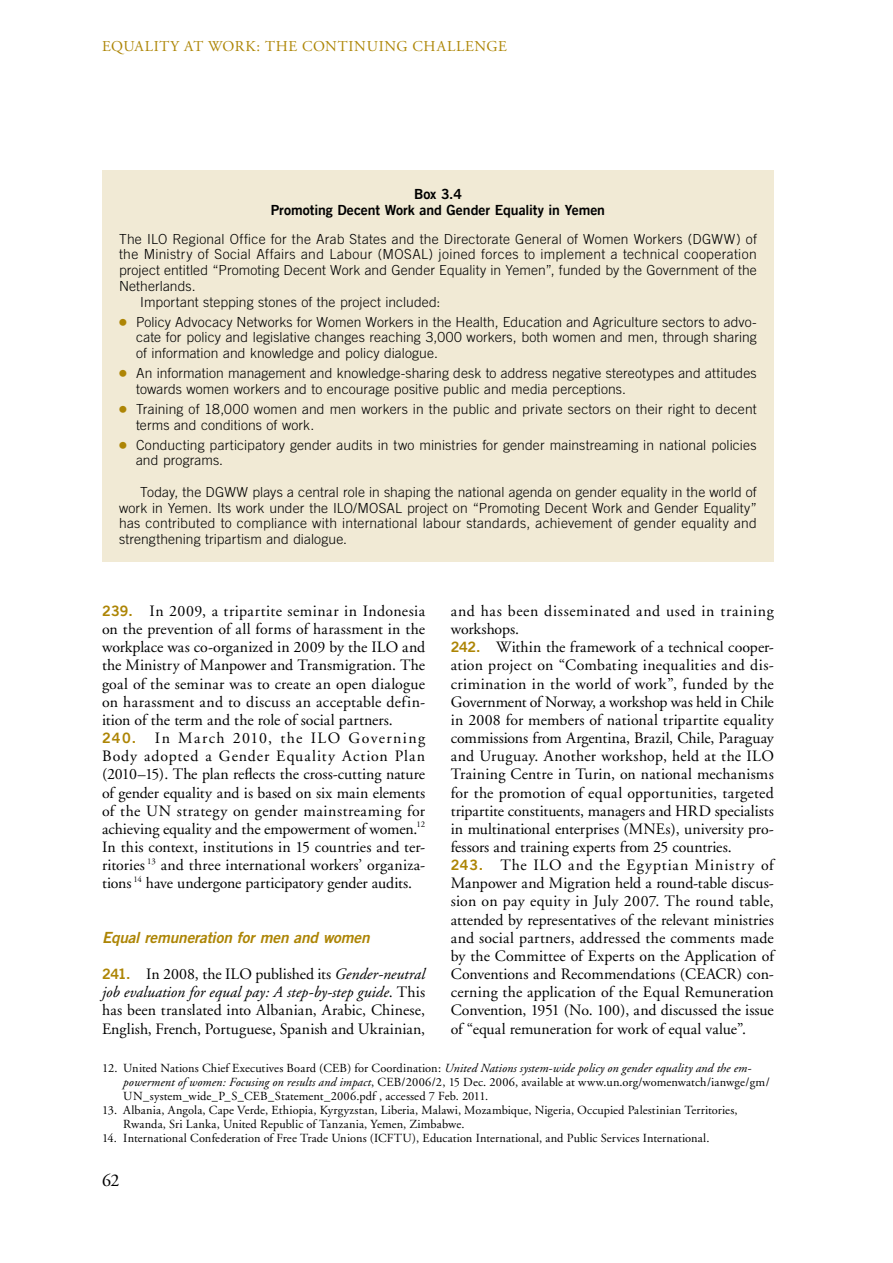
<style>
.page{position:relative;width:893px;height:1263px;background:#fff}
.page>*{position:absolute;margin:0;border:0;box-sizing:border-box;transform-origin:0 0}
.t1{font:18px "Adobe Garamond";color:#000}
.t2{font:15.9px/18.1px "Adobe Garamond";letter-spacing:.005em;color:#000}
.t3{font:15.3px "Trade Gothic LT Com Bd 2 Obl";letter-spacing:-.01em;color:#ad8505}
.t4{font:15px "Adobe Garamond";color:#ad8505}
.t5{font:14.1px/15.8px "Trade Gothic LT Com Bd 2";letter-spacing:-.005em;color:#000;text-align:center}
.t6{font:300 13.8px/15.8px "Trade Gothic LT Com";letter-spacing:.01em;color:#000}
.t7{font:12.3px/14px "Adobe Garamond";letter-spacing:.01em;color:#000}
.s1{font-family:"Universal Newswith Comm Pi";font-weight:400;color:#ad8505}
.s2{font-family:"Trade Gothic LT Com Bd 2";font-size:14.4px;color:#ad8505}
.s3{font-style:italic}
</style>
<div class="page">
<div style="left:102px;top:170px;width:672px;height:391px;background:#f1ead5"></div>
<p class="t4" style="left:102px;top:38px;width:32px">Equalit</p>
<p class="t4" style="left:171px;top:38px;width:51px">y at wor</p>
<p class="t4" style="left:245px;top:38px;width:69px">k: The continuing</p>
<p class="t4" style="left:413px;top:38px;width:12px">challenge</p>
<p class="t5" style="left:271px;top:186px;width:336px">Box 3.4<br>Promoting Decent Work and Gender Equality in Yemen</p>
<p class="t6" style="left:119px;top:231px;width:639px">The ILO Regional Office for the Arab States and the Directorate General of Women Workers (DGWW) of</p>
<p class="t6" style="left:119px;top:246px;width:639px">the Ministry of Social Affairs and Labour (MOSAL) joined forces to implement a technical cooperation</p>
<p class="t6" style="left:119px;top:262px;width:639px">project entitled “Promoting Decent Work and Gender Equality in Yemen”, funded by the Government of the</p>
<p class="t6" style="left:119px;top:278px;width:78px">Netherlands.</p>
<p class="t6" style="left:140px;top:294px;width:302px">Important stepping stones of the project included:</p>
<p class="t6" style="left:136px;top:314px;width:622px;text-align:justify;text-indent:-17px"><span class="s1">c</span> Policy Advocacy Networks for Women Workers in the Health, Education and Agriculture sectors to advo&shy;cate for policy and legislative changes reaching 3,000 workers, both women and men, through sharing of information and knowledge and policy dialogue.</p>
<p class="t6" style="left:136px;top:365px;width:622px;text-indent:-17px"><span class="s1">c</span> An information management and knowledge-sharing desk to address negative stereotypes and attitudes towards women workers and to encourage positive public and media perceptions.</p>
<p class="t6" style="left:136px;top:401px;width:622px;text-indent:-17px"><span class="s1">c</span> Training of 18,000 women and men workers in the public and private sectors on their right to decent terms and conditions of work.</p>
<p class="t6" style="left:136px;top:437px;width:622px;text-indent:-17px"><span class="s1">c</span> Conducting participatory gender audits in two ministries for gender mainstreaming in national policies and programs.</p>
<p class="t6" style="left:119px;top:484px;width:639px;text-align:justify;text-indent:21px">Today, the DGWW plays a central role in shaping the national agenda on gender equality in the world of work in Yemen. Its work under the ILO/MOSAL project on “Promoting Decent Work and Gender Equality” has contributed to compliance with international labour standards, achievement of gender equality and strengthening tripartism and dialogue.</p>
<p class="t2" style="left:102px;top:602px;width:325px"><span class="s2">239.</span> In 2009, a tripartite seminar in Indonesia on the prevention of all forms of harassment in the workplace was co-organized in 2009 by the ILO and the Ministry of Manpower and Transmigration. The goal of the seminar was to create an open dialogue on harassment and to discuss an acceptable defin&shy;ition of the term and the role of social partners.<br><span class="s2">240.</span> In March 2010, the ILO Governing Body adopted a Gender Equality Action Plan (2010–15). The plan reflects the cross-cutting nature of gender equality and is based on six main elements of the UN strategy on gender mainstreaming for achieving equality and the empowerment of women.<sup>12<br></sup>In this context, institutions in 15 countries and ter&shy;ritories <sup>13</sup> and three international workers’ organiza&shy;tions <sup>14</sup> have undergone participatory gender audits.</p>
<p class="t3" style="left:102px;top:928px;width:269px">Equal remuneration for men and women</p>
<p class="t2" style="left:102px;top:965px;width:325px;text-align:justify"><span class="s2">241.</span> In 2008, the ILO published its <span class="s3">Gender-neutral job evaluation for equal pay: A step-by-step guide</span>. This has been translated into Albanian, Arabic, Chinese, English, French, Portuguese, Spanish and Ukrainian,</p>
<p class="t2" style="left:451px;top:602px;width:325px">and has been disseminated and used in training workshops.<br><span class="s2">242.</span> Within the framework of a technical cooper&shy;ation project on “Combating inequalities and dis&shy;crimination in the world of work”, funded by the Government of Norway, a workshop was held in Chile in 2008 for members of national tripartite equality commissions from Argentina, Brazil, Chile, Paraguay and Uruguay. Another workshop, held at the ILO Training Centre in Turin, on national mechanisms for the promotion of equal opportunities, targeted tripartite constituents, managers and HRD specialists in multinational enterprises (MNEs), university pro&shy;fessors and training experts from 25 countries.<br><span class="s2">243.</span> The ILO and the Egyptian Ministry of Manpower and Migration held a round-table discus&shy;sion on pay equity in July 2007. The round table, attended by representatives of the relevant ministries and social partners, addressed the comments made by the Committee of Experts on the Application of Conventions and Recommendations (CEACR) con&shy;cerning the application of the Equal Remuneration Convention, 1951 (No. 100), and discussed the issue of “equal remuneration for work of equal value”.</p>
<p class="t7" style="left:123px;top:1062px;width:648px;text-indent:-21px">12. United Nations Chief Executives Board (CEB) for Coordination: <span class="s3">United Nations system-wide policy on gender equality and the em&shy;powerment of women: Focusing on results and impact</span>, CEB/2006/2, 15 Dec. 2006, available at www.un.org/womenwatch/ianwge/gm/<br>UN_system_wide_P_S_CEB_Statement_2006.pdf , accessed 7 Feb. 2011.</p>
<p class="t7" style="left:123px;top:1104px;width:616px;text-indent:-21px">13. Albania, Angola, Cape Verde, Ethiopia, Kyrgyzstan, Liberia, Malawi, Mozambique, Nigeria, Occupied Palestinian Territories,<br>Rwanda, Sri Lanka, United Republic of Tanzania, Yemen, Zimbabwe.</p>
<p class="t7" style="left:102px;top:1132px;width:609px">14. International Confederation of Free Trade Unions (ICFTU), Education International, and Public Services International.</p>
<p class="t1" style="left:102px;top:1171px;width:19px">62</p>
</div>
